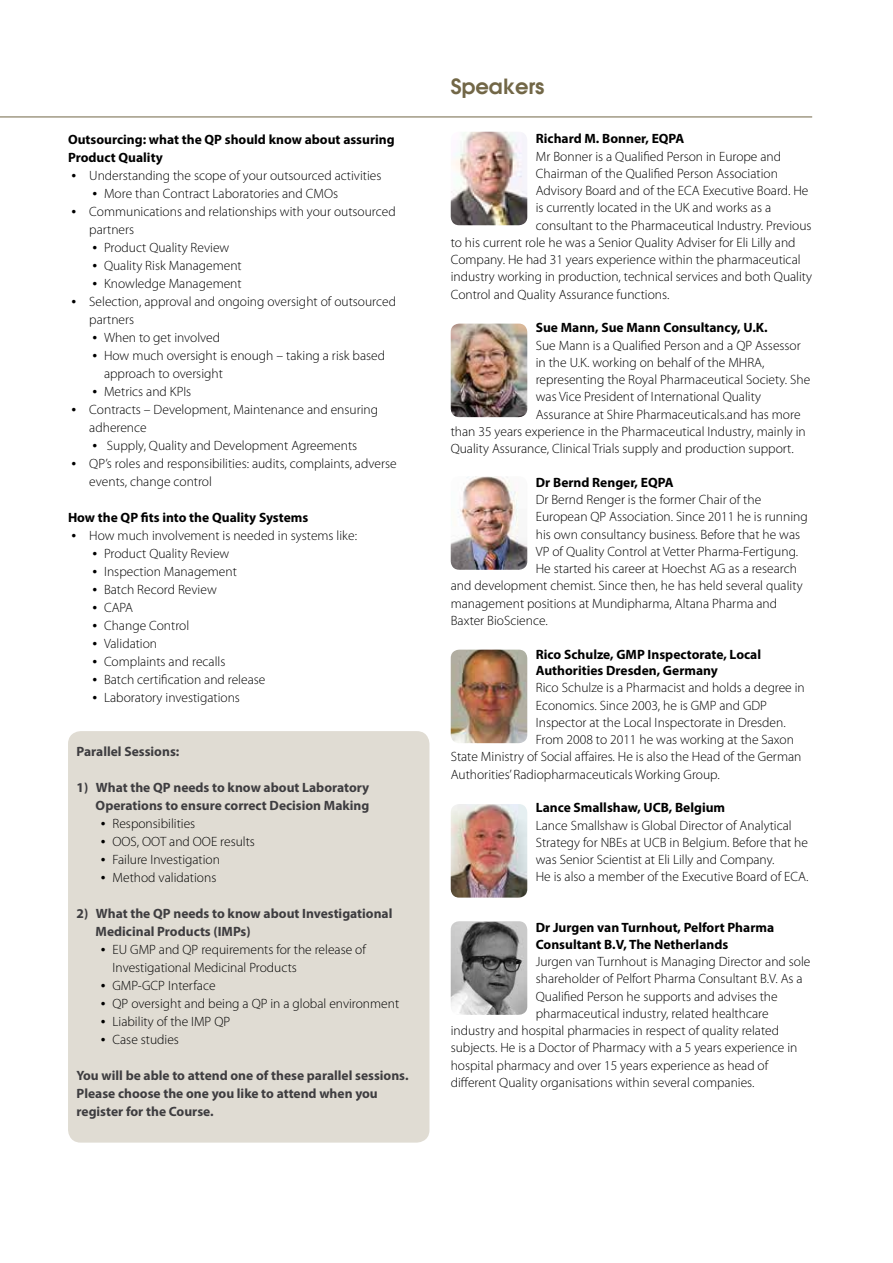
<style>
.page{position:relative;width:893px;height:1263px;background:#fff}
.page>*{position:absolute;margin:0;border:0;box-sizing:border-box;transform-origin:0 0}
.t1{font:600 21px "Avant Garde";color:#726747}
.t2{font:300 13.5px/18px "Myriad Pro";color:#000}
.t3{font:700 13.5px/16.5px "Myriad Pro";color:#000}
.t4{font:700 13.5px/18px "Myriad Pro";color:#3e3d40}
</style>
<div class="page">
<div style="left:68px;top:731px;width:361px;height:411px;background:#e0dcd3;border-radius:13px"></div>
<img style="left:451px;top:132px;width:76px;height:93px">
<img style="left:451px;top:324px;width:76px;height:93px">
<img style="left:451px;top:476px;width:76px;height:94px">
<img style="left:451px;top:650px;width:76px;height:93px">
<img style="left:451px;top:804px;width:76px;height:93px">
<img style="left:451px;top:921px;width:76px;height:94px">
<hr style="left:0;top:117px;width:812px;height:1px;background:#726747">
<p class="t3" style="left:68px;top:130px;width:328px;line-height:18px">Outsourcing: what the QP should know about assuring<br>Product Quality</p>
<p class="t2" style="left:89px;top:167px;width:294px">Understanding the scope of your outsourced activities</p>
<p class="t2" style="left:104px;top:185px;width:236px">More than Contract Laboratories and CMOs</p>
<p class="t2" style="left:89px;top:203px;width:308px">Communications and relationships with your outsourced</p>
<p class="t2" style="left:89px;top:221px;width:46px">partners</p>
<p class="t2" style="left:104px;top:239px;width:127px">Product Quality Review</p>
<p class="t2" style="left:104px;top:257px;width:139px">Quality Risk Management</p>
<p class="t2" style="left:104px;top:275px;width:139px">Knowledge Management</p>
<p class="t2" style="left:89px;top:293px;width:308px">Selection, approval and ongoing oversight of outsourced</p>
<p class="t2" style="left:89px;top:311px;width:46px">partners</p>
<p class="t2" style="left:104px;top:329px;width:118px">When to get involved</p>
<p class="t2" style="left:104px;top:347px;width:283px">How much oversight is enough – taking a risk based</p>
<p class="t2" style="left:104px;top:365px;width:120px">approach to oversight</p>
<p class="t2" style="left:104px;top:383px;width:89px">Metrics and KPIs</p>
<p class="t2" style="left:89px;top:401px;width:290px">Contracts – Development, Maintenance and ensuring</p>
<p class="t2" style="left:89px;top:419px;width:59px">adherence</p>
<p class="t2" style="left:107px;top:437px;width:252px">Supply, Quality and Development Agreements</p>
<p class="t2" style="left:89px;top:455px;width:309px">QP’s roles and responsibilities: audits, complaints, adverse</p>
<p class="t2" style="left:89px;top:473px;width:124px">events, change control</p>
<p class="t3" style="left:68px;top:509px;width:242px">How the QP fits into the Quality Systems</p>
<p class="t2" style="left:104px;top:527px;width:254px;text-indent:-15px">How much involvement is needed in systems like:<br>Product Quality Review<br>Inspection Management<br>Batch Record Review<br>CAPA<br>Change Control<br>Validation<br>Complaints and recalls<br>Batch certification and release<br>Laboratory investigations</p>
<p class="t4" style="left:77px;top:742px;width:104px">Parallel Sessions:</p>
<p class="t4" style="left:77px;top:778px;width:294px;text-align:right">1) What the QP needs to know about Laboratory<br>Operations to ensure correct Decision Making</p>
<p class="t2" style="left:113px;top:815px;width:144px">Responsibilities<br>OOS, OOT and OOE results<br>Failure Investigation<br>Method validations</p>
<p class="t4" style="left:96px;top:904px;width:298px;text-indent:-19px">2) What the QP needs to know about Investigational<br>Medicinal Products (IMPs)</p>
<p class="t2" style="left:113px;top:941px;width:288px">EU GMP and QP requirements for the release of<br>Investigational Medicinal Products<br>GMP-GCP Interface<br>QP oversight and being a QP in a global environment<br>Liability of the IMP QP<br>Case studies</p>
<p class="t4" style="left:77px;top:1066px;width:333px">You will be able to attend one of these parallel sessions.<br>Please choose the one you like to attend when you register for the Course.</p>
<h1 class="t1" style="left:451px;top:73px;width:95px">Speakers</h1>
<p class="t3" style="left:536px;top:130px;width:150px">Richard M. Bonner, EQPA</p>
<p class="t2" style="left:536px;top:147px;width:247px">Mr Bonner is a Qualified Person in Europe and</p>
<p class="t2" style="left:536px;top:164px;width:244px">Chairman of the Qualified Person Association</p>
<p class="t2" style="left:536px;top:182px;width:274px">Advisory Board and of the ECA Executive Board. He</p>
<p class="t2" style="left:536px;top:199px;width:237px">is currently located in the UK and works as a</p>
<p class="t2" style="left:536px;top:216px;width:277px">consultant to the Pharmaceutical Industry. Previous</p>
<p class="t2" style="left:451px;top:233px;width:346px">to his current role he was a Senior Quality Adviser for Eli Lilly and</p>
<p class="t2" style="left:451px;top:251px;width:351px">Company. He had 31 years experience within the pharmaceutical</p>
<p class="t2" style="left:451px;top:268px;width:363px">industry working in production, technical services and both Quality</p>
<p class="t2" style="left:451px;top:285px;width:220px">Control and Quality Assurance functions.</p>
<p class="t3" style="left:536px;top:319px;width:233px">Sue Mann, Sue Mann Consultancy, U.K.</p>
<p class="t2" style="left:536px;top:336px;width:266px">Sue Mann is a Qualified Person and a QP Assessor</p>
<p class="t2" style="left:536px;top:353px;width:230px">in the U.K. working on behalf of the MHRA,</p>
<p class="t2" style="left:536px;top:371px;width:276px">representing the Royal Pharmaceutical Society. She</p>
<p class="t2" style="left:536px;top:388px;width:227px">was Vice President of International Quality</p>
<p class="t2" style="left:536px;top:405px;width:266px">Assurance at Shire Pharmaceuticals.and has more</p>
<p class="t2" style="left:451px;top:422px;width:357px">than 35 years experience in the Pharmaceutical Industry, mainly in</p>
<p class="t2" style="left:451px;top:440px;width:345px">Quality Assurance, Clinical Trials supply and production support.</p>
<p class="t3" style="left:536px;top:474px;width:139px">Dr Bernd Renger, EQPA</p>
<p class="t2" style="left:536px;top:491px;width:227px">Dr Bernd Renger is the former Chair of the</p>
<p class="t2" style="left:536px;top:508px;width:273px">European QP Association. Since 2011 he is running</p>
<p class="t2" style="left:536px;top:525px;width:266px">his own consultancy business. Before that he was</p>
<p class="t2" style="left:536px;top:542px;width:264px">VP of Quality Control at Vetter Pharma-Fertigung.</p>
<p class="t2" style="left:536px;top:560px;width:263px">He started his career at Hoechst AG as a research</p>
<p class="t2" style="left:451px;top:577px;width:353px">and development chemist. Since then, he has held several quality</p>
<p class="t2" style="left:451px;top:594px;width:328px">management positions at Mundipharma, Altana Pharma and</p>
<p class="t2" style="left:451px;top:612px;width:99px">Baxter BioScience.</p>
<p class="t3" style="left:536px;top:645px;width:227px">Rico Schulze, GMP Inspectorate, Local<br>Authorities Dresden, Germany</p>
<p class="t2" style="left:536px;top:679px;width:271px">Rico Schulze is a Pharmacist and holds a degree in</p>
<p class="t2" style="left:536px;top:696px;width:233px">Economics. Since 2003, he is GMP and GDP</p>
<p class="t2" style="left:536px;top:713px;width:251px">Inspector at the Local Inspectorate in Dresden.</p>
<p class="t2" style="left:536px;top:731px;width:260px">From 2008 to 2011 he was working at the Saxon</p>
<p class="t2" style="left:451px;top:748px;width:352px">State Ministry of Social affaires. He is also the Head of the German</p>
<p class="t2" style="left:451px;top:765px;width:271px">Authorities’ Radiopharmaceuticals Working Group.</p>
<p class="t3" style="left:536px;top:799px;width:191px">Lance Smallshaw, UCB, Belgium</p>
<p class="t2" style="left:536px;top:817px;width:274px;line-height:17.2px">Lance Smallshaw is Global Director of Analytical Strategy for NBEs at UCB in Belgium. Before that he was Senior Scientist at Eli Lilly and Company.<br>He is also a member of the Executive Board of ECA.</p>
<p class="t3" style="left:536px;top:919px;width:240px">Dr Jurgen van Turnhout, Pelfort Pharma<br>Consultant B.V, The Netherlands</p>
<p class="t2" style="left:536px;top:953px;width:276px">Jurgen van Turnhout is Managing Director and sole</p>
<p class="t2" style="left:536px;top:970px;width:268px">shareholder of Pelfort Pharma Consultant B.V. As a</p>
<p class="t2" style="left:536px;top:987px;width:243px">Qualified Person he supports and advises the</p>
<p class="t2" style="left:536px;top:1004px;width:234px">pharmaceutical industry, related healthcare</p>
<p class="t2" style="left:451px;top:1022px;width:330px">industry and hospital pharmacies in respect of quality related</p>
<p class="t2" style="left:451px;top:1039px;width:348px">subjects. He is a Doctor of Pharmacy with a 5 years experience in</p>
<p class="t2" style="left:451px;top:1056px;width:319px">hospital pharmacy and over 15 years experience as head of</p>
<p class="t2" style="left:451px;top:1073px;width:305px">different Quality organisations within several companies.</p>
</div>
